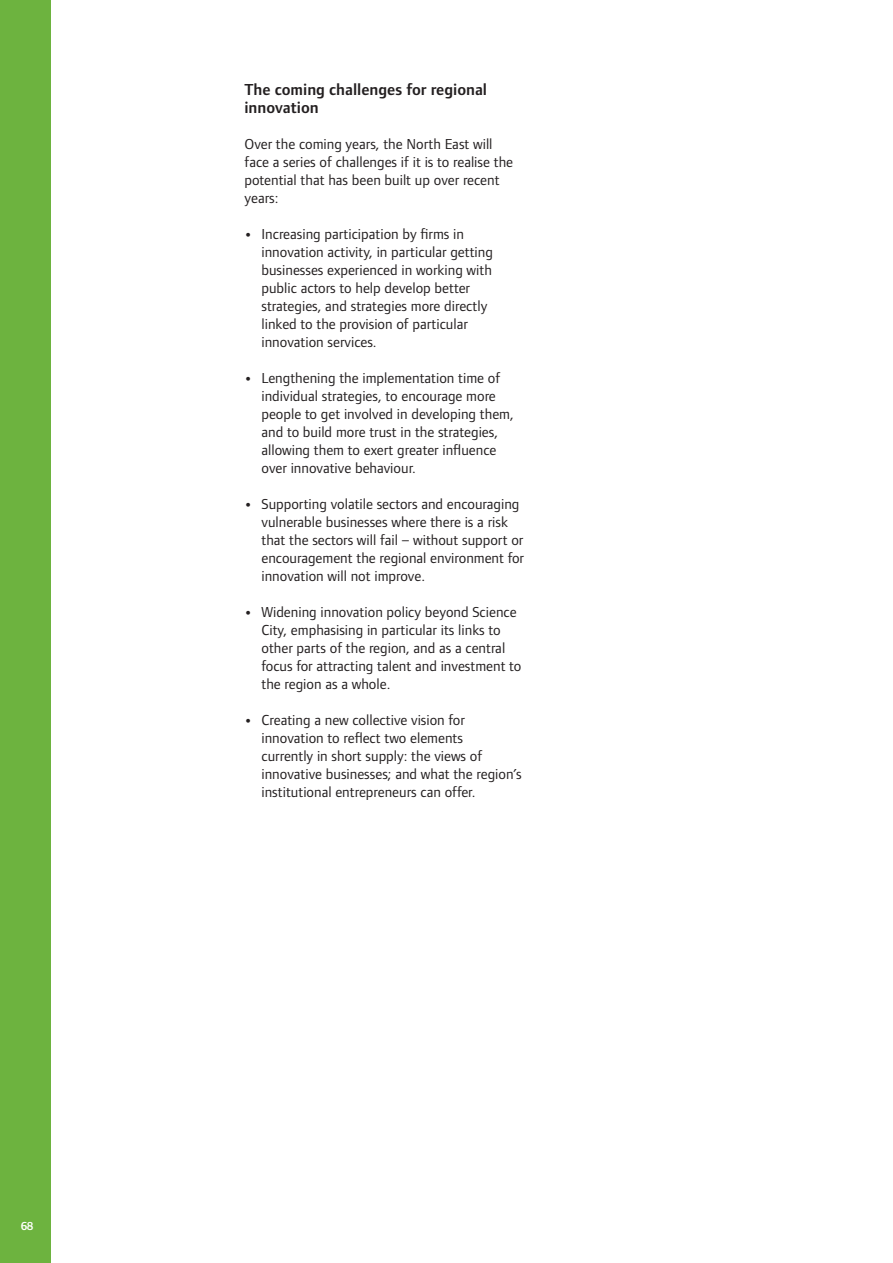
<style>
.page{position:relative;width:893px;height:1263px;background:#fff}
.page>*{position:absolute;margin:0;border:0;box-sizing:border-box;transform-origin:0 0}
.t1{font:600 16.5px/18px "Foundry Form Sans";color:#231f20}
.t2{font:15px/18px "Foundry Form Sans";color:#231f20}
.t3{font:700 expanded 15px "Foundry Form Sans";color:#231f20}
.t4{font:600 12px "Foundry Form Sans";color:#fff}
</style>
<div class="page">
<div style="left:0;top:0;width:51px;height:1263px;background:#6db33f"></div>
<p class="t4" style="left:21px;top:1221px;width:14px">68</p>
<p class="t1" style="left:244px;top:82px;width:244px">The coming challenges for regional innovation</p>
<p class="t2" style="left:244px;top:136px;width:270px">Over the coming years, the North East will face a series of challenges if it is to realise the potential that has been built up over recent years:</p>
<p class="t2" style="left:261px;top:226px;width:233px">Increasing participation by firms in innovation activity, in particular getting businesses experienced in working with public actors to help develop better strategies, and strategies more directly linked to the provision of particular innovation services.</p>
<p class="t2" style="left:261px;top:370px;width:254px">Lengthening the implementation time of individual strategies, to encourage more people to get involved in developing them, and to build more trust in the strategies, allowing them to exert greater influence over innovative behaviour.</p>
<p class="t2" style="left:261px;top:496px;width:264px">Supporting volatile sectors and encouraging vulnerable businesses where there is a risk that the sectors will fail – without support or encouragement the regional environment for innovation will not improve.</p>
<p class="t2" style="left:261px;top:604px;width:261px">Widening innovation policy beyond Science City, emphasising in particular its links to other parts of the region, and as a central focus for attracting talent and investment to the region as a whole.</p>
<p class="t2" style="left:261px;top:712px;width:262px">Creating a new collective vision for innovation to reflect two elements<br>currently in short supply: the views of innovative businesses; and what the region’s institutional entrepreneurs can offer.</p>
<p class="t3" style="left:244px;top:228px;width:9px">•</p>
<p class="t3" style="left:244px;top:372px;width:9px">•</p>
<p class="t3" style="left:244px;top:498px;width:9px">•</p>
<p class="t3" style="left:244px;top:606px;width:9px">•</p>
<p class="t3" style="left:244px;top:714px;width:9px">•</p>
</div>
